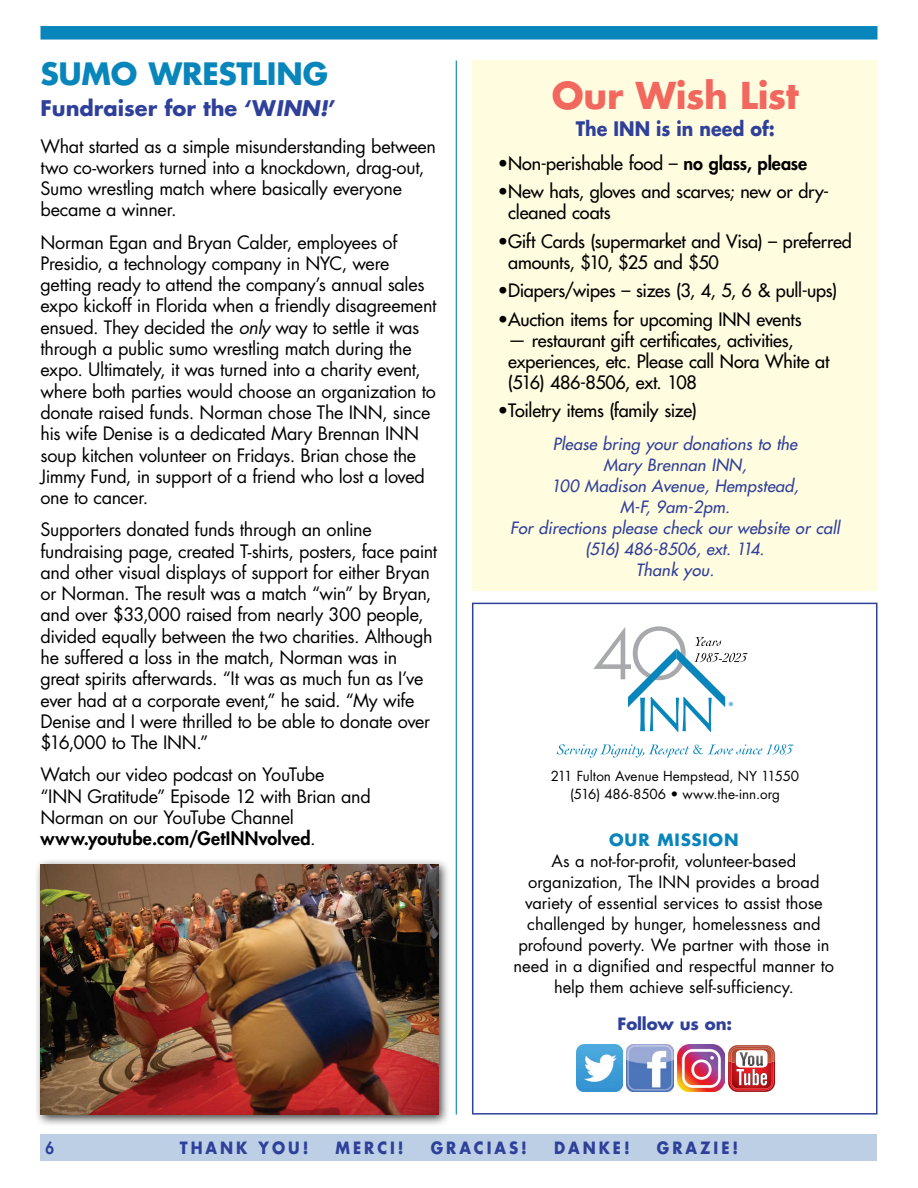
<style>
.page{position:relative;width:918px;height:1188px;background:#fff}
.page>*{position:absolute;margin:0;border:0;box-sizing:border-box;transform-origin:0 0}
.t1{font:700 36px "Futura Std";letter-spacing:-.01em;color:#f2675e}
.t2{font:700 30px "Futura Std";letter-spacing:-.01em;color:#0886bb}
.t3{font:700 21px "Futura Std";color:#2f409a}
.t4{font:700 19.5px "Futura Std";color:#2f409a;scale:.9 1}
.t5{font:18px/21.3px "Futura Std";letter-spacing:-.015em;color:#000}
.t6{font:500 18px/21px "Futura Std";letter-spacing:-.01em;color:#000}
.t7{font:16.5px/21px "Futura Std";letter-spacing:-.005em;color:#000;text-align:center}
.t8{font:italic 500 16.5px/21px "Futura Std";letter-spacing:.01em;color:#2f409a;text-align:center}
.t9{font:700 16.5px "Futura Std";letter-spacing:.2em;color:#2f409a;scale:.9 1}
.t10{font:700 16.5px "Futura Std";letter-spacing:-.01em;color:#2f409a}
.t11{font:700 16.5px "Futura Std";letter-spacing:.05em;color:#0886bb}
.t12{font:800 16.5px "Futura Std";color:#2f409a;scale:.9 1}
.t13{font:14.4px "Baskerville";color:#0886bb}
.t14{font:13.5px/18px "Futura Std";color:#000;text-align:center}
.s1{font-style:italic}
.s2{font-weight:800}
</style>
<div class="page">
<div style="left:40px;top:1134px;width:838px;height:27px;background:#bccfe5"></div>
<div style="left:40px;top:26px;width:838px;height:14px;background:#0886bb"></div>
<hr style="left:456px;top:60px;width:1px;height:1055px;background:#0886bb">
<div style="left:34px;top:858px;width:417px;height:269px;background:#000;opacity:.75"></div>
<img style="left:40px;top:864px;width:398px;height:251px">
<div style="left:472px;top:603px;width:406px;height:512px;border:2px solid #2f409a"></div>
<svg style="left:593px;top:626px;width:155px;height:106px"></svg>
<svg style="left:557px;top:744px;width:132px;height:14px"></svg>
<svg style="left:708px;top:744px;width:85px;height:11px"></svg>
<img style="left:627px;top:1045px;width:46px;height:46px">
<img style="left:677px;top:1045px;width:47px;height:47px">
<svg style="left:728px;top:1045px;width:47px;height:47px"></svg>
<img style="left:576px;top:1045px;width:47px;height:46px">
<div style="left:472px;top:60px;width:406px;height:531px;background:#fffcdf"></div>
<h2 class="t2" style="left:40px;top:54px;width:289px">SUMO WRESTLING</h2>
<p class="t3" style="left:40px;top:95px;width:297px">Fundraiser for the ‘W<span class="s1">INN!</span>’</p>
<p class="t5" style="left:40px;top:136px;width:397px">What started as a simple misunderstanding between two co-workers turned into a knockdown, drag-out, Sumo wrestling match where basically everyone became a winner.</p>
<p class="t5" style="left:40px;top:232px;width:397px">Norman Egan and Bryan Calder, employees of Presidio, a technology company in NYC, were getting ready to attend the company’s annual sales expo kickoff in Florida when a friendly disagreement ensued. They decided the <span class="s1">only</span> way to settle it was through a public sumo wrestling match during the expo. Ultimately, it was turned into a charity event, where both parties would choose an organization to donate raised funds. Norman chose The INN, since his wife Denise is a dedicated Mary Brennan INN soup kitchen volunteer on Fridays. Brian chose the Jimmy Fund, in support of a friend who lost a loved one to cancer.</p>
<p class="t5" style="left:40px;top:519px;width:398px">Supporters donated funds through an online fundraising page, created T-shirts, posters, face paint and other visual displays of support for either Bryan or Norman. The result was a match “win” by Bryan, and over $33,000 raised from nearly 300 people, divided equally between the two charities. Although he suffered a loss in the match, Norman was in great spirits afterwards. “It was as much fun as I’ve ever had at a corporate event,” he said. “My wife Denise and I were thrilled to be able to donate over $16,000 to The INN.”</p>
<p class="t5" style="left:40px;top:764px;width:332px">Watch our video podcast on YouTube<br>“INN Gratitude” Episode 12 with Brian and Norman on our YouTube Channel <span class="s2">www.youtube.com/GetINNvolved</span>.</p>
<h1 class="t1" style="left:552px;top:71px;width:249px">Our Wish List</h1>
<p class="t4" style="left:576px;top:116px;width:223px">The INN is in need of:</p>
<p class="t6" style="left:498px;top:153px;width:311px">•Non-perishable food – <span class="s2">no glass, please</span></p>
<p class="t6" style="left:508px;top:181px;width:323px;text-indent:-10px">•New hats, gloves and scarves; new or dry&shy;cleaned coats</p>
<p class="t6" style="left:508px;top:231px;width:345px;text-indent:-10px">•Gift Cards (supermarket and Visa) – preferred amounts, $10, $25 and $50</p>
<p class="t6" style="left:498px;top:280px;width:341px">•Diapers/wipes – sizes (3, 4, 5, 6 &amp; pull-ups)</p>
<p class="t6" style="left:498px;top:309px;width:305px">•Auction items for upcoming INN events</p>
<p class="t6" style="left:508px;top:330px;width:323px">— restaurant gift certificates, activities, experiences, etc. Please call Nora White at (516) 486-8506, ext. 108</p>
<p class="t6" style="left:498px;top:400px;width:201px">•Toiletry items (family size)</p>
<p class="t8" style="left:510px;top:434px;width:331px">Please bring your donations to the<br>Mary Brennan INN,<br>100 Madison Avenue, Hempstead,<br>M-F, 9am-2pm.<br>For directions please check our website or call (516) 486-8506, ext. 114.<br>Thank you.</p>
<p class="t13" style="left:693px;top:740px;width:12px">&amp;</p>
<p class="t14" style="left:551px;top:767px;width:250px">211 Fulton Avenue Hempstead, NY 11550 (516) 486-8506 • www.the-inn.org</p>
<p class="t11" style="left:609px;top:829px;width:131px">OUR MISSION</p>
<p class="t7" style="left:514px;top:851px;width:322px">As a not-for-profit, volunteer-based organization, The INN provides a broad variety of essential services to assist those challenged by hunger, homelessness and profound poverty. We partner with those in need in a dignified and respectful manner to help them achieve self-sufficiency.</p>
<p class="t10" style="left:618px;top:1013px;width:116px">Follow us on:</p>
<p class="t12" style="left:45px;top:1137px;width:11px">6</p>
<p class="t9" style="left:180px;top:1137px;width:144px">THANK YOU!</p>
<p class="t9" style="left:336px;top:1137px;width:77px">MERCI!</p>
<p class="t9" style="left:431px;top:1137px;width:108px">GRACIAS!</p>
<p class="t9" style="left:554px;top:1137px;width:86px">DANKE!</p>
<p class="t9" style="left:657px;top:1137px;width:92px">GRAZIE!</p>
</div>
